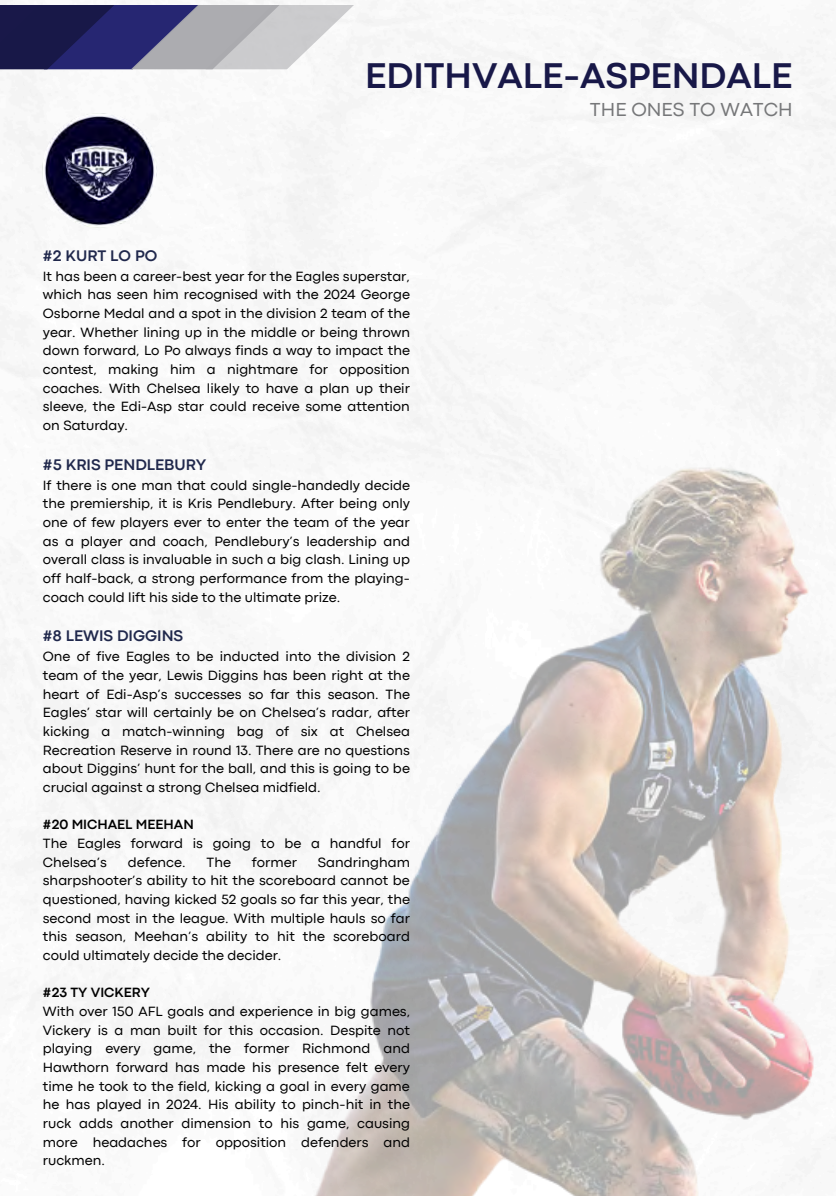
<style>
.page{position:relative;width:836px;height:1196px;background:#fff}
.page>*{position:absolute;margin:0;border:0;box-sizing:border-box;transform-origin:0 0}
.t1{font:700 37.4px "Codec Pro";color:#181848}
.t2{font:19.6px "Codec Pro";color:#767779}
.t3{font:700 16px "Codec Pro";color:#20284c}
.t4{font:14px/18.6px "Codec Pro";color:#000;text-align:justify}
.t5{font:700 14px "Codec Pro";color:#000}
</style>
<div class="page">
<svg style="left:0;top:5px;width:354px;height:64px;background:#787896"></svg>
<img style="left:43px;top:113px;width:114px;height:114px">
<img style="left:303px;top:363px;width:532px;height:832px">
<p class="t1" style="left:365px;top:62px;width:428px">EDITHVALE-ASPENDALE</p>
<p class="t3" style="left:43px;top:250px;width:116px">#2 KURT LO PO</p>
<p class="t4" style="left:43px;top:268px;width:368px">It has been a career-best year for the Eagles superstar, which has seen him recognised with the 2024 George Osborne Medal and a spot in the division 2 team of the year. Whether lining up in the middle or being thrown down forward, Lo Po always finds a way to impact the contest, making him a nightmare for opposition coaches. With Chelsea likely to have a plan up their sleeve, the Edi-Asp star could receive some attention on Saturday.</p>
<p class="t3" style="left:43px;top:459px;width:165px">#5 KRIS PENDLEBURY</p>
<p class="t4" style="left:43px;top:476px;width:368px">If there is one man that could single-handedly decide the premiership, it is Kris Pendlebury. After being only one of few players ever to enter the team of the year as a player and coach, Pendlebury’s leadership and overall class is invaluable in such a big clash. Lining up off half-back, a strong performance from the playing&shy;coach could lift his side to the ultimate prize.</p>
<p class="t3" style="left:43px;top:630px;width:142px">#8 LEWIS DIGGINS</p>
<p class="t4" style="left:43px;top:648px;width:368px">One of five Eagles to be inducted into the division 2 team of the year, Lewis Diggins has been right at the heart of Edi-Asp’s successes so far this season. The Eagles’ star will certainly be on Chelsea’s radar, after kicking a match-winning bag of six at Chelsea Recreation Reserve in round 13. There are no questions about Diggins’ hunt for the ball, and this is going to be crucial against a strong Chelsea midfield.</p>
<p class="t5" style="left:43px;top:819px;width:152px">#20 MICHAEL MEEHAN</p>
<p class="t4" style="left:43px;top:835px;width:368px">The Eagles forward is going to be a handful for<br>Chelsea’s</p>
<p class="t4" style="left:43px;top:853px;width:368px;text-indent:275px">Sandringham sharpshooter’s ability to hit the scoreboard cannot be questioned, having kicked 52 goals so far this year, the second most in the league. With multiple hauls so far this season, Meehan’s ability to hit the scoreboard could ultimately decide the decider.</p>
<p class="t5" style="left:43px;top:987px;width:108px">#23 TY VICKERY</p>
<p class="t4" style="left:43px;top:1003px;width:368px">With over 150 AFL goals and experience in big games, Vickery is a man built for this occasion. Despite not playing every game, the former Richmond and Hawthorn forward has made his presence felt every time he took to the field, kicking a goal in every game he has played in 2024. His ability to pinch-hit in the ruck adds another dimension to his game, causing more headaches for opposition defenders and ruckmen.</p>
<p class="t4" style="left:128px;top:853px;width:59px">defence.</p>
<p class="t4" style="left:206px;top:853px;width:26px">The</p>
<p class="t4" style="left:252px;top:853px;width:47px">former</p>
<p class="t2" style="left:590px;top:103px;width:204px">THE ONES TO WATCH</p>
</div>
